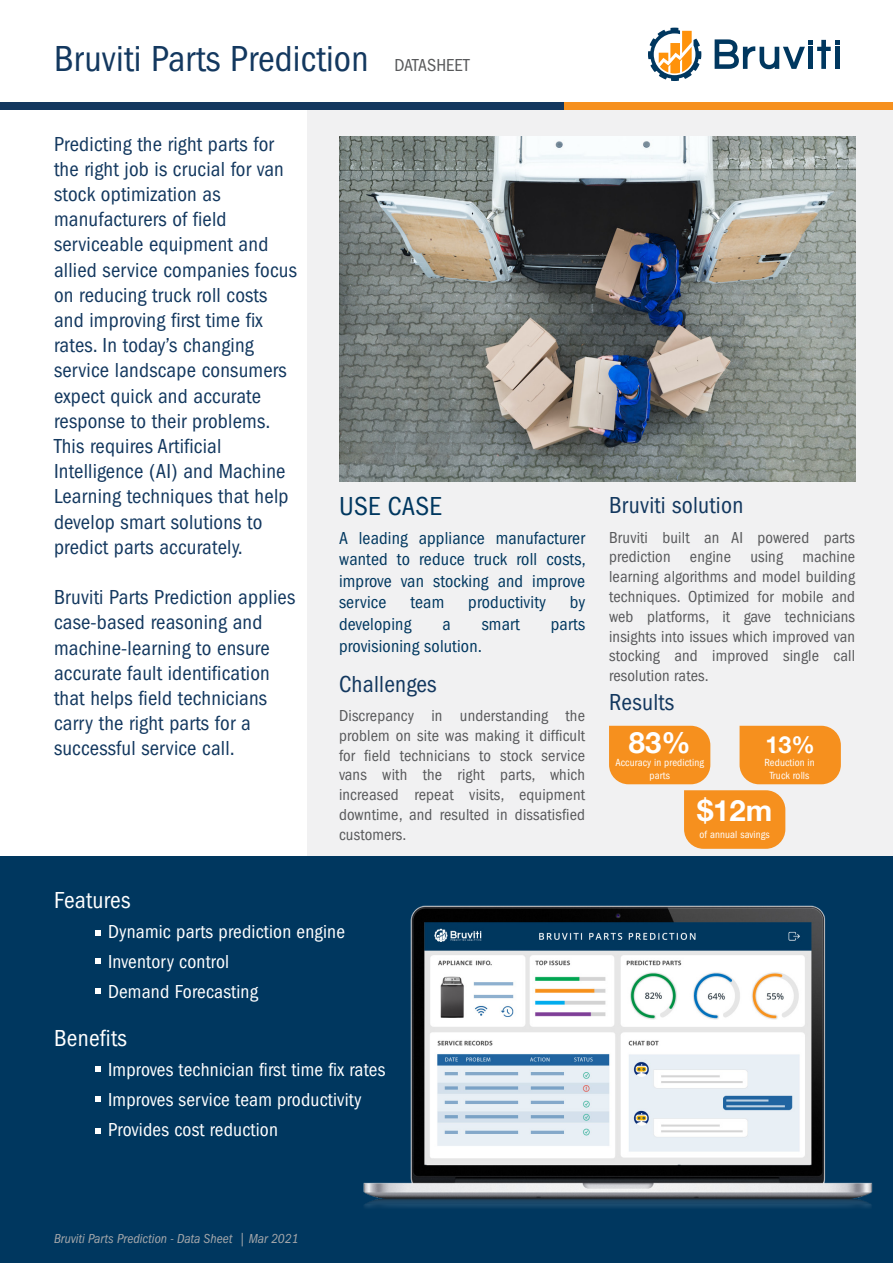
<style>
.page{position:relative;width:893px;height:1263px;background:#fff}
.page>*{position:absolute;margin:0;border:0;box-sizing:border-box;transform-origin:0 0}
.t1{font:condensed 37.5px "Franklin Gothic";letter-spacing:.005em;color:#13385f}
.t2{font:700 29.25px "Helvetica Neue";color:#fff}
.t3{font:condensed 27px "Franklin Gothic";letter-spacing:.01em;color:#00375f}
.t4{font:condensed 24px "Franklin Gothic";letter-spacing:.01em;color:#13385f}
.t5{font:condensed 24px "Franklin Gothic";letter-spacing:.01em;color:#fff}
.t6{font:700 23.4px "Helvetica Neue";color:#fff}
.t7{font:condensed 21px/25.2px "Franklin Gothic";letter-spacing:.01em;color:#13385f}
.t8{font:condensed 19.5px/30px "Franklin Gothic";letter-spacing:.01em;color:#fff}
.t9{font:condensed 18px/21.6px "Franklin Gothic";letter-spacing:.01em;color:#00375f;text-align:justify}
.t10{font:condensed 18px "Franklin Gothic";letter-spacing:.005em;color:#58595b}
.t11{font:condensed 16.5px/19.8px "Franklin Gothic";letter-spacing:.01em;color:#58595b;text-align:justify}
.t12{font:italic condensed 13.5px "Franklin Gothic";color:#a6a8ab}
.t13{font:condensed 10.8px/12.9px "Franklin Gothic";letter-spacing:.01em;color:#fff;text-align:center}
</style>
<div class="page">
<div style="left:308px;top:110px;width:585px;height:762px;background:#f1f1f2"></div>
<div style="left:0;top:857px;width:893px;height:406px;background:#00375f"></div>
<div style="left:0;top:103px;width:578px;height:7px;background:#13385f"></div>
<div style="left:564px;top:103px;width:329px;height:7px;background:#f6901e"></div>
<svg style="left:715px;top:39px;width:124px;height:30px"></svg>
<svg style="left:648px;top:28px;width:53px;height:53px"></svg>
<svg style="left:95px;top:930px;width:6px;height:5px"></svg>
<svg style="left:95px;top:958px;width:6px;height:6px"></svg>
<svg style="left:95px;top:988px;width:6px;height:6px"></svg>
<svg style="left:95px;top:1066px;width:6px;height:6px"></svg>
<svg style="left:95px;top:1096px;width:6px;height:6px"></svg>
<svg style="left:95px;top:1128px;width:6px;height:5px"></svg>
<div style="left:609px;top:726px;width:101px;height:58px;background:#f6901e"></div>
<div style="left:739px;top:726px;width:102px;height:58px;background:#f6901e"></div>
<svg style="left:684px;top:790px;width:101px;height:59px;background:#f59428"></svg>
<img style="left:339px;top:137px;width:516px;height:344px">
<img style="left:363px;top:905px;width:509px;height:303px">
<h1 class="t1" style="left:54px;top:38px;width:316px">Bruviti Parts Prediction</h1>
<p class="t10" style="left:394px;top:55px;width:76px">DATASHEET</p>
<p class="t7" style="left:54px;top:131px;width:244px">Predicting the right parts for the right job is crucial for van stock optimization as manufacturers of field serviceable equipment and allied service companies focus on reducing truck roll costs and improving first time fix rates. In today’s changing service landscape consumers expect quick and accurate response to their problems.<br>This requires Artificial<br>Intelligence (AI) and Machine<br>Learning techniques that help develop smart solutions to predict parts accurately.</p>
<p class="t7" style="left:54px;top:585px;width:243px">Bruviti Parts Prediction applies case-based reasoning and machine-learning to ensure accurate fault identification that helps field technicians carry the right parts for a successful service call.</p>
<p class="t3" style="left:339px;top:491px;width:104px">USE CASE</p>
<p class="t9" style="left:339px;top:527px;width:248px">A leading appliance manufacturer wanted to reduce truck roll costs, improve van stocking and improve service</p>
<p class="t9" style="left:410px;top:592px;width:35px">team</p>
<p class="t9" style="left:468px;top:592px;width:79px">productivity</p>
<p class="t9" style="left:570px;top:592px;width:17px">by</p>
<p class="t9" style="left:339px;top:613px;width:74px">developing</p>
<p class="t9" style="left:442px;top:613px;width:10px">a</p>
<p class="t9" style="left:482px;top:613px;width:40px">smart</p>
<p class="t9" style="left:551px;top:613px;width:36px">parts</p>
<p class="t9" style="left:339px;top:635px;width:145px">provisioning solution.</p>
<p class="t4" style="left:339px;top:670px;width:99px">Challenges</p>
<p class="t11" style="left:339px;top:706px;width:248px">Discrepancy in understanding the problem on site was making it difficult for field technicians to stock service vans with the right parts, which increased repeat visits, equipment downtime, and resulted in dissatisfied customers.</p>
<p class="t5" style="left:54px;top:886px;width:78px">Features</p>
<p class="t8" style="left:108px;top:916px;width:239px">Dynamic parts prediction engine<br>Inventory control<br>Demand Forecasting</p>
<p class="t5" style="left:54px;top:1024px;width:74px">Benefits</p>
<p class="t8" style="left:108px;top:1054px;width:279px">Improves technician first time fix rates<br>Improves service team productivity<br>Provides cost reduction</p>
<p class="t4" style="left:609px;top:492px;width:136px">Bruviti solution</p>
<p class="t11" style="left:609px;top:527px;width:248px">Bruviti built an AI powered parts prediction engine using machine learning algorithms and model building techniques. Optimized for mobile and web platforms, it gave technicians insights into issues which improved van stocking and improved single call resolution rates.</p>
<p class="t4" style="left:609px;top:688px;width:67px">Results</p>
<h2 class="t2" style="left:629px;top:720px;width:63px">83%</h2>
<p class="t13" style="left:649px;top:769px;width:22px">parts</p>
<p class="t13" style="left:615px;top:756px;width:90px">Accuracy in predicting</p>
<p class="t6" style="left:765px;top:726px;width:51px">13%</p>
<p class="t13" style="left:764px;top:756px;width:52px">Reduction in<br>Truck rolls</p>
<h2 class="t2" style="left:697px;top:787px;width:77px">$12m</h2>
<p class="t13" style="left:700px;top:828px;width:72px">of annual savings</p>
<p class="t12" style="left:54px;top:1231px;width:246px">Bruviti Parts Prediction - Data Sheet | Mar 2021</p>
</div>
